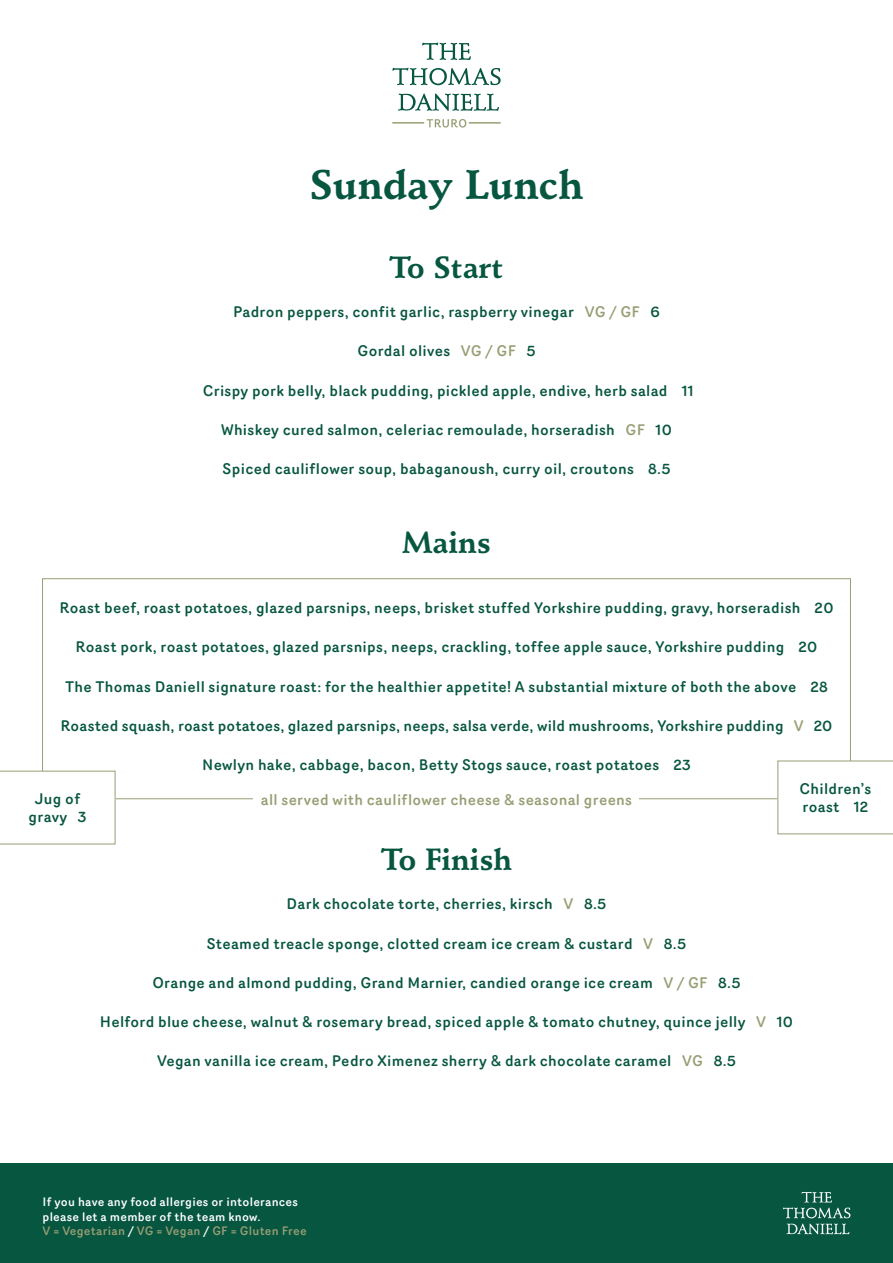
<style>
.page{position:relative;width:893px;height:1263px;background:#fff}
.page>*{position:absolute;margin:0;border:0;box-sizing:border-box;transform-origin:0 0}
.t1{font:700 40.5px "Schneidler BT";color:#075640}
.t2{font:700 30px "Schneidler BT";color:#075640}
.t3{font:500 15px/18px "Router";letter-spacing:.02em;color:#075640}
.t4{font:500 15px "Router";letter-spacing:.02em;color:#989e74}
.t5{font:500 12px/14.4px "Router";letter-spacing:.02em;color:#fff}
.s1{color:#989e74}
</style>
<div class="page">
<div style="left:0;top:1163px;width:893px;height:100px;background:#075640"></div>
<svg style="left:783px;top:1192px;width:67px;height:42px"></svg>
<svg style="left:392px;top:68px;width:109px;height:17px"></svg>
<svg style="left:422px;top:43px;width:49px;height:17px"></svg>
<svg style="left:398px;top:93px;width:101px;height:18px"></svg>
<svg style="left:427px;top:119px;width:39px;height:9px"></svg>
<hr style="left:393px;top:122px;width:31px;height:2px;background:#989e74">
<hr style="left:469px;top:122px;width:31px;height:2px;background:#989e74">
<svg style="left:777px;top:761px;width:116px;height:73px"></svg>
<svg style="left:0;top:771px;width:115px;height:73px"></svg>
<h1 class="t1" style="left:309px;top:160px;width:276px">Sunday Lunch</h1>
<h2 class="t2" style="left:389px;top:249px;width:116px">To Start</h2>
<p class="t3" style="left:233px;top:303px;width:428px">Padron peppers, confit garlic, raspberry vinegar <span class="s1">VG / GF</span> 6</p>
<p class="t3" style="left:358px;top:342px;width:179px">Gordal olives <span class="s1">VG / GF</span> 5</p>
<p class="t3" style="left:203px;top:382px;width:492px">Crispy pork belly, black pudding, pickled apple, endive, herb salad 11</p>
<p class="t3" style="left:221px;top:421px;width:452px">Whiskey cured salmon, celeriac remoulade, horseradish <span class="s1">GF</span> 10</p>
<p class="t3" style="left:223px;top:460px;width:449px">Spiced cauliflower soup, babaganoush, curry oil, croutons 8.5</p>
<h2 class="t2" style="left:402px;top:523px;width:90px">Mains</h2>
<p class="t3" style="left:59px;top:599px;width:776px">Roast beef, roast potatoes, glazed parsnips, neeps, brisket stuffed Yorkshire pudding, gravy, horseradish 20</p>
<p class="t3" style="left:76px;top:638px;width:743px">Roast pork, roast potatoes, glazed parsnips, neeps, crackling, toffee apple sauce, Yorkshire pudding 20</p>
<p class="t3" style="left:65px;top:678px;width:764px">The Thomas Daniell signature roast: for the healthier appetite! A substantial mixture of both the above 28</p>
<p class="t3" style="left:61px;top:717px;width:773px">Roasted squash, roast potatoes, glazed parsnips, neeps, salsa verde, wild mushrooms, Yorkshire pudding <span class="s1">V</span> 20</p>
<p class="t3" style="left:202px;top:756px;width:490px">Newlyn hake, cabbage, bacon, Betty Stogs sauce, roast potatoes 23</p>
<p class="t3" style="left:29px;top:790px;width:59px;text-align:center">Jug of gravy 3</p>
<p class="t4" style="left:261px;top:790px;width:373px">all served with cauliflower cheese &amp; seasonal greens</p>
<p class="t3" style="left:799px;top:780px;width:73px">Children’s roast 12</p>
<h2 class="t2" style="left:381px;top:841px;width:133px">To Finish</h2>
<p class="t3" style="left:287px;top:895px;width:321px">Dark chocolate torte, cherries, kirsch <span class="s1">V</span> 8.5</p>
<p class="t3" style="left:207px;top:934px;width:481px">Steamed treacle sponge, clotted cream ice cream &amp; custard <span class="s1">V</span> 8.5</p>
<p class="t3" style="left:153px;top:974px;width:589px">Orange and almond pudding, Grand Marnier, candied orange ice cream <span class="s1">V / GF</span> 8.5</p>
<p class="t3" style="left:100px;top:1013px;width:695px">Helford blue cheese, walnut &amp; rosemary bread, spiced apple &amp; tomato chutney, quince jelly <span class="s1">V</span> 10</p>
<p class="t3" style="left:157px;top:1052px;width:580px">Vegan vanilla ice cream, Pedro Ximenez sherry &amp; dark chocolate caramel <span class="s1">VG</span> 8.5</p>
<p class="t5" style="left:43px;top:1195px;width:266px">If you have any food allergies or intolerances please let a member of the team know.<br><span class="s1">V = Vegetarian</span> / <span class="s1">VG = Vegan</span> / <span class="s1">GF = Gluten Free</span></p>
</div>
